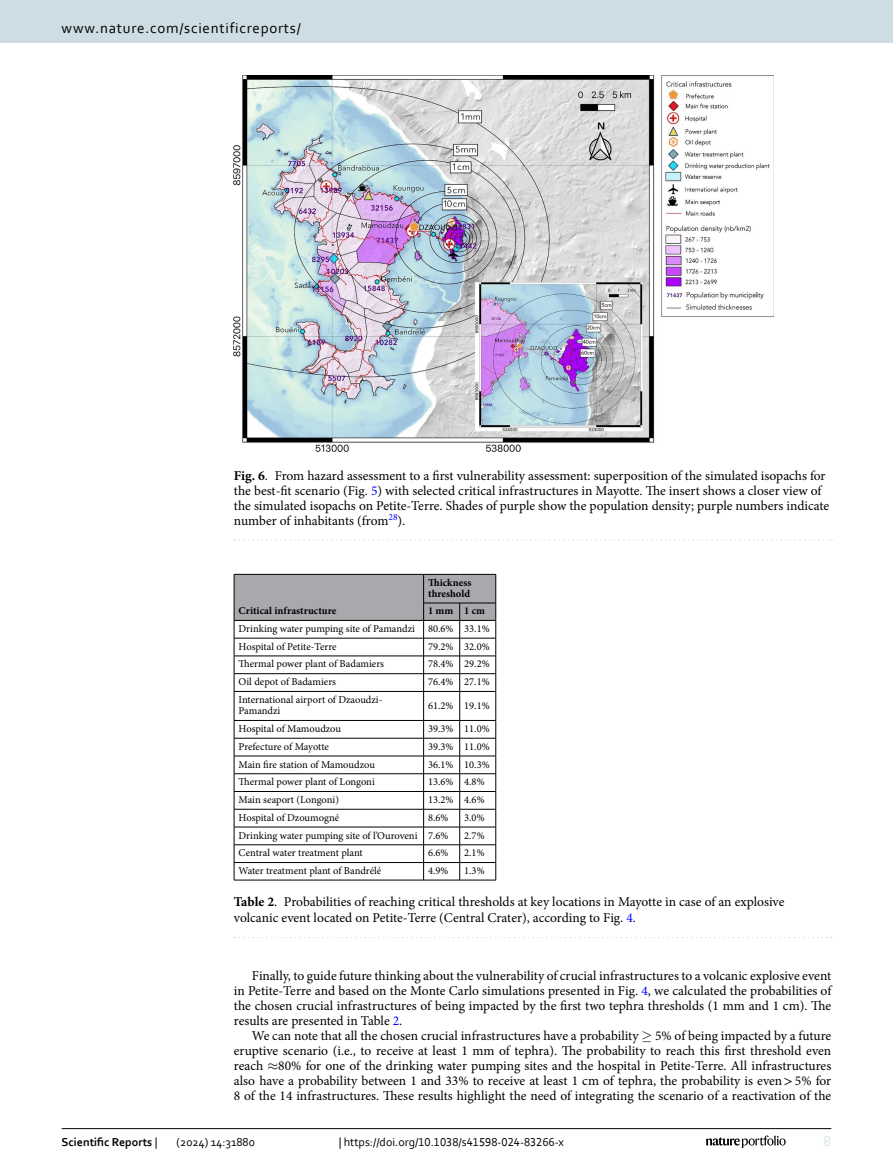
<style>
.page{position:relative;width:893px;height:1174px;background:#fff}
.page>*{position:absolute;margin:0;border:0;box-sizing:border-box;transform-origin:0 0}
.t1{font:15px "Corbel";letter-spacing:.05em;color:#000}
.t2{font:15px "Corbel";color:#d9e4eb}
.Body_Text_Indent{font:13.5px/15px "Minion Pro";color:#000;text-align:justify}
.Figure_Caption{font:13.5px/15px "Minion Pro";color:#000}
.Table_Caption{font:13.5px/16.5px "Minion Pro";color:#000}
.t3{font:12px "Corbel";color:#000}
.t4{font:700 12px "Corbel";color:#000}
.Table_Body{font:10.5px/11.2px "Minion Pro";letter-spacing:-.005em;color:#000}
.Table_Head{font:700 10.5px/11.2px "Minion Pro";color:#000}
.s1{font-weight:700}
.s2{color:#00f}
.s3{font-family:"STIX"}
.s4{font-weight:400}
</style>
<div class="page">
<svg style="left:234px;top:574px;width:262px;height:306px"></svg>
<hr style="left:460px;top:879px;width:36px;height:1px;background:#000">
<hr style="left:234px;top:879px;width:190px;height:1px;background:#000">
<svg style="left:235px;top:937px;width:597px;height:1px"></svg>
<img style="left:234px;top:76px;width:539px;height:376px">
<svg style="left:235px;top:539px;width:597px;height:1px"></svg>
<hr style="left:62px;top:1128px;width:769px;height:1px;background:#000">
<svg style="left:706px;top:1135px;width:80px;height:12px"></svg>
<div style="left:0;top:0;width:893px;height:43px;background:#cedde4"></div>
<p class="t1" style="left:62px;top:18px;width:241px">www.nature.com/scientificreports/</p>
<p class="Figure_Caption" style="left:234px;top:468px;width:597px"><span class="s1">Fig. 6</span>. From hazard assessment to a first vulnerability assessment: superposition of the simulated isopachs for the best-fit scenario (Fig. <span class="s2">5</span>) with selected critical infrastructures in Mayotte. The insert shows a closer view of the simulated isopachs on Petite-Terre. Shades of purple show the population density; purple numbers indicate number of inhabitants (from<sup>28</sup>).</p>
<p class="Table_Head" style="left:239px;top:605px;width:99px">Critical infrastructure</p>
<p class="Table_Head" style="left:428px;top:576px;width:45px">Thickness threshold</p>
<p class="Table_Head" style="left:428px;top:605px;width:27px">1 mm</p>
<p class="Table_Head" style="left:464px;top:605px;width:22px">1 cm</p>
<p class="Table_Body" style="left:239px;top:623px;width:178px">Drinking water pumping site of Pamandzi</p>
<p class="Table_Body" style="left:428px;top:623px;width:27px">80.6%</p>
<p class="Table_Body" style="left:464px;top:623px;width:27px">33.1%</p>
<p class="Table_Body" style="left:239px;top:641px;width:100px">Hospital of Petite-Terre</p>
<p class="Table_Body" style="left:428px;top:641px;width:27px">79.2%</p>
<p class="Table_Body" style="left:464px;top:641px;width:27px">32.0%</p>
<p class="Table_Body" style="left:239px;top:658px;width:147px">Thermal power plant of Badamiers</p>
<p class="Table_Body" style="left:428px;top:658px;width:27px">78.4%</p>
<p class="Table_Body" style="left:464px;top:658px;width:27px">29.2%</p>
<p class="Table_Body" style="left:239px;top:676px;width:99px">Oil depot of Badamiers</p>
<p class="Table_Body" style="left:428px;top:676px;width:27px">76.4%</p>
<p class="Table_Body" style="left:464px;top:676px;width:27px">27.1%</p>
<p class="Table_Body" style="left:239px;top:694px;width:145px">International airport of Dzaoudzi-<br>Pamandzi</p>
<p class="Table_Body" style="left:428px;top:699px;width:27px">61.2%</p>
<p class="Table_Body" style="left:464px;top:699px;width:27px">19.1%</p>
<p class="Table_Body" style="left:239px;top:723px;width:104px">Hospital of Mamoudzou</p>
<p class="Table_Body" style="left:428px;top:723px;width:27px">39.3%</p>
<p class="Table_Body" style="left:464px;top:723px;width:27px">11.0%</p>
<p class="Table_Body" style="left:239px;top:741px;width:92px">Prefecture of Mayotte</p>
<p class="Table_Body" style="left:428px;top:741px;width:27px">39.3%</p>
<p class="Table_Body" style="left:464px;top:741px;width:27px">11.0%</p>
<p class="Table_Body" style="left:239px;top:758px;width:138px">Main fire station of Mamoudzou</p>
<p class="Table_Body" style="left:428px;top:758px;width:27px">36.1%</p>
<p class="Table_Body" style="left:464px;top:758px;width:27px">10.3%</p>
<p class="Table_Body" style="left:239px;top:776px;width:138px">Thermal power plant of Longoni</p>
<p class="Table_Body" style="left:428px;top:776px;width:27px">13.6%</p>
<p class="Table_Body" style="left:464px;top:776px;width:22px">4.8%</p>
<p class="Table_Body" style="left:239px;top:794px;width:102px">Main seaport (Longoni)</p>
<p class="Table_Body" style="left:428px;top:794px;width:27px">13.2%</p>
<p class="Table_Body" style="left:464px;top:794px;width:22px">4.6%</p>
<p class="Table_Body" style="left:239px;top:812px;width:102px">Hospital of Dzoumogné</p>
<p class="Table_Body" style="left:428px;top:812px;width:22px">8.6%</p>
<p class="Table_Body" style="left:464px;top:812px;width:22px">3.0%</p>
<p class="Table_Body" style="left:239px;top:829px;width:180px">Drinking water pumping site of l’Ouroveni</p>
<p class="Table_Body" style="left:428px;top:829px;width:22px">7.6%</p>
<p class="Table_Body" style="left:464px;top:829px;width:22px">2.7%</p>
<p class="Table_Body" style="left:239px;top:847px;width:126px">Central water treatment plant</p>
<p class="Table_Body" style="left:428px;top:847px;width:22px">6.6%</p>
<p class="Table_Body" style="left:464px;top:847px;width:22px">2.1%</p>
<p class="Table_Body" style="left:239px;top:865px;width:144px">Water treatment plant of Bandrélé</p>
<p class="Table_Body" style="left:428px;top:865px;width:22px">4.9%</p>
<p class="Table_Body" style="left:464px;top:865px;width:22px">1.3%</p>
<p class="Table_Caption" style="left:234px;top:893px;width:552px"><span class="s1">Table 2</span>. Probabilities of reaching critical thresholds at key locations in Mayotte in case of an explosive volcanic event located on Petite-Terre (Central Crater), according to Fig. <span class="s2">4</span>.</p>
<p class="Body_Text_Indent" style="left:234px;top:968px;width:599px;text-indent:18px">Finally, to guide future thinking about the vulnerability of crucial infrastructures to a volcanic explosive event in Petite-Terre and based on the Monte Carlo simulations presented in Fig. <span class="s2">4</span>, we calculated the probabilities of the chosen crucial infrastructures of being impacted by the first two tephra thresholds (1 mm and 1 cm). The results are presented in Table <span class="s2">2</span>.</p>
<p class="Body_Text_Indent" style="left:234px;top:1028px;width:599px;text-indent:18px">We can note that all the chosen crucial infrastructures have a probability ≥ 5% of being impacted by a future eruptive scenario (i.e., to receive at least 1 mm of tephra). The probability to reach this first threshold even reach ≈80% for one of the drinking water pumping sites and the hospital in Petite-Terre. All infrastructures also have a probability between 1 and 33% to receive at least 1 cm of tephra, the probability is even<span class="s3">&gt;</span>5% for 8 of the 14 infrastructures. These results highlight the need of integrating the scenario of a reactivation of the</p>
<p class="t4" style="left:62px;top:1134px;width:97px">Scientific Reports <span class="s4">|</span></p>
<p class="t3" style="left:177px;top:1134px;width:80px">(2024) 14:31880</p>
<p class="t3" style="left:339px;top:1134px;width:227px">| https://doi.org/10.1038/s41598-024-83266-x</p>
<p class="t2" style="left:824px;top:1132px;width:9px">8</p>
</div>
